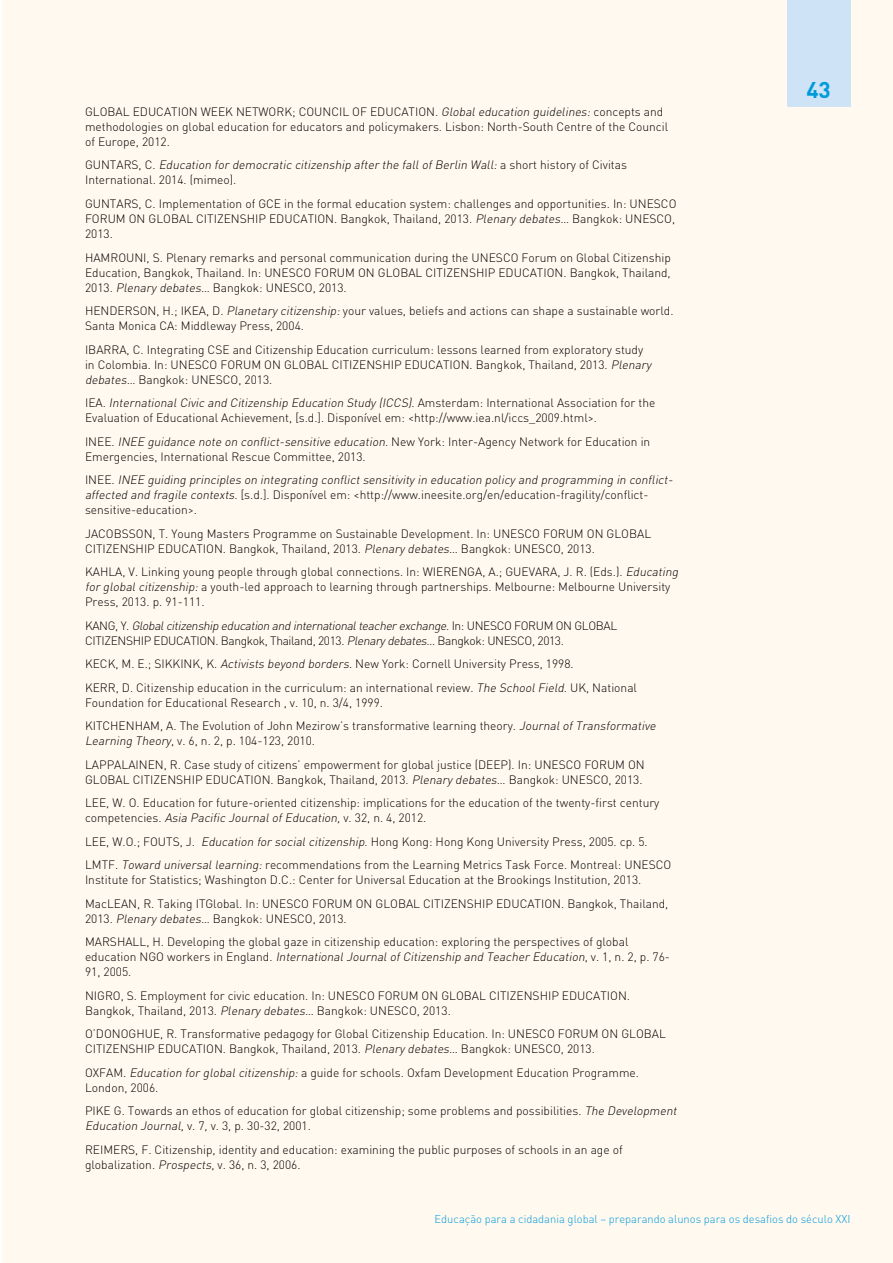
<style>
.page{position:relative;width:893px;height:1263px;background:#fff}
.page>*{position:absolute;margin:0;border:0;box-sizing:border-box;transform-origin:0 0}
.t1{font:700 22.5px "DIN";color:#009bdb}
.t2{font:300 12px/15px "DIN";color:#000}
.t3{font:italic 300 12px/15px "DIN";color:#000}
.t4{font:300 12px/15px "DIN";letter-spacing:-.03em;color:#000}
.t5{font:300 11.25px "DIN";color:#009bdb}
.s1{font-style:italic}
.s2{font-style:normal}
</style>
<div class="page">
<div style="left:2px;top:0;width:891px;height:1263px;background:#fff9ef"></div>
<div style="left:787px;top:0;width:63px;height:106px;background:#cfe3f6"></div>
<p class="t2" style="left:85px;top:104px;width:585px">GLOBAL EDUCATION WEEK NETWORK; COUNCIL OF EDUCATION. <span class="s1">Globaleducation guidelines:</span>concepts and methodologies on global education for educators and policymakers. Lisbon: North-South Centre of the Council of Europe, 2012.</p>
<p class="t2" style="left:85px;top:158px;width:543px">G U N TA R S , C . <span class="s1">Education for democratic citizenship after the fallofBerlin Wall:</span>a s h o rt h i s t o ry o f C i v i t a s<br>International. 2014. (mimeo).</p>
<p class="t2" style="left:85px;top:196px;width:593px;text-align:justify">GUNTARS, C. Implementation of GCE in the formal education system: challenges and opportunities. In: UNESCO FORUM ON GLOBAL CITIZENSHIP EDUCATION. Bangkok, Thailand, 2013. <span class="s1">Plenary debates…</span> Bangkok: UNESCO, 2013.</p>
<p class="t2" style="left:85px;top:250px;width:587px;text-align:justify">HAMROUNI, S. Plenary remarks and personal communication during the UNESCO Forum on Global Citizenship Education, Bangkok, Thailand. In: UNESCO FORUM ON GLOBAL CITIZENSHIP EDUCATION. Bangkok, Thailand, 2013. <span class="s1">Plenary debates…</span> Bangkok: UNESCO, 2013.</p>
<p class="t2" style="left:85px;top:303px;width:590px">HENDERSON, H.; IKEA, D. <span class="s1">Planetary citizenship:</span>your values, beliefs and actions can shape a sustainable world.<br>Santa Monica CA: Middleway Press, 2004.</p>
<p class="t2" style="left:85px;top:342px;width:570px">IBARRA, C. Integrating CSE and Citizenship Education curriculum: lessons learned from exploratory study in Colombia. In: UNESCO FORUM ON GLOBAL CITIZENSHIP EDUCATION. Bangkok, Thailand, 2013. <span class="s1">Plenary debates…</span> Bangkok: UNESCO, 2013.</p>
<p class="t2" style="left:85px;top:395px;width:572px">I EA . <span class="s1">InternationalCivic and Citizenship Education Study (ICCS)</span>. A m st e rd a m : I n t e rn a t i o n a l Ass o c i a t i o n fo r t h e<br>Evaluation of Educational Achievement, [s.d.]. Disponível em: &lt;http://www.iea.nl/iccs_2009.html&gt;.</p>
<p class="t2" style="left:85px;top:434px;width:567px">I N E E . <span class="s1">INEE guidance note on conflict-sensitive education.</span>N ew Yo rk : I n t e r-Ag e n cy N etwo rk fo r E d u ca t i o n i n<br>Emergencies, International Rescue Committee, 2013.</p>
<p class="t3" style="left:85px;top:472px;width:592px"><span class="s2">I N E E .</span> INEE guiding principles on integrating conflictsensitivity in education policy and programming in conflict&shy;affected and fragile contexts<span class="s2">. [s.d.]. Disponível em: &lt;http://www.ineesite.org/en/education-fragility/conflict&shy;sensitive-education&gt;.</span></p>
<p class="t2" style="left:85px;top:526px;width:568px">JACOBSSON, T. Young Masters Programme on Sustainable Development. In: UNESCO FORUM ON GLOBAL<br>CITIZENSHIP EDUCATION. Bangkok, Thailand, 2013. <span class="s1">Plenary debates…</span> Bangkok: UNESCO, 2013.</p>
<p class="t2" style="left:85px;top:564px;width:597px">KAHLA, V. Linking young people through global connections. In: WIERENGA, A.; GUEVARA, J. R. (Eds.). <span class="s1">Educating for globalcitizenship:</span>a youth-led approach to learning through partnerships. Melbourne: Melbourne University<br>Press, 2013. p. 91-111.</p>
<p class="t4" style="left:85px;top:618px;width:534px">KA N G , Y . <span class="s1">Globalcitizenship education and internationalteacherexchange</span>. I n : U N E S C O F O R U M O N G L O B A L<br>CITIZENSHIP EDUCATION. Bangkok, Thailand, 2013. <span class="s1">Plenarydebates…</span> Bangkok: UNESCO, 2013.</p>
<p class="t2" style="left:85px;top:652px;width:553px;line-height:23.5px">KECK, M. E.; SIKKINK, K. <span class="s1">Activists beyond borders</span>. New York: Cornell University Press, 1998.<br>KERR, D. Citizenship education in the curriculum: an international review. <span class="s1">The SchoolField</span>. UK, National</p>
<p class="t2" style="left:85px;top:690px;width:575px;line-height:23.5px">Foundation for Educational Research , v. 10, n. 3/4, 1999.<br>KITCHENHAM, A. The Evolution of John Mezirow’s transformative learning theory. <span class="s1">JournalofTransformative</span></p>
<p class="t2" style="left:85px;top:729px;width:561px;line-height:23.5px"><span class="s1">Learning Theory</span>, v. 6, n. 2, p. 104-123, 2010.<br>LAPPALAINEN, R. Case study of citizens’ empowerment for global justice (DEEP). In: UNESCO FORUM ON</p>
<p class="t2" style="left:85px;top:767px;width:576px;line-height:23.5px">GLOBAL CITIZENSHIP EDUCATION. Bangkok, Thailand, 2013. <span class="s1">Plenary debates…</span> Bangkok: UNESCO, 2013.<br>LEE, W. O. Education for future-oriented citizenship: implications for the education of the twenty-first century</p>
<p class="t2" style="left:85px;top:806px;width:588px;line-height:23.5px">co m p ete n c i es . <span class="s1">Asia Pacific JournalofEducation,</span>v. 3 2 , n . 4 , 2 0 1 2 .<br>LEE, W.O.; FOUTS, J. <span class="s1">Education for socialcitizenship</span>. Hong Kong: Hong Kong University Press, 2005. cp. 5.<br>LMTF. <span class="s1">Toward universallearning:</span>recommendations from the Learning Metrics Task Force. Montreal: UNESCO</p>
<p class="t2" style="left:85px;top:868px;width:585px;line-height:23.5px">Institute for Statistics; Washington D.C.: Center for Universal Education at the Brookings Institution, 2013.<br>MacLEAN, R. Taking ITGlobal. In: UNESCO FORUM ON GLOBAL CITIZENSHIP EDUCATION. Bangkok, Thailand,</p>
<p class="t2" style="left:85px;top:906px;width:545px;line-height:23.5px">2013. <span class="s1">Plenary debates…</span> Bangkok: UNESCO, 2013.<br>MARSHALL, H. Developing the global gaze in citizenship education: exploring the perspectives of global</p>
<p class="t3" style="left:85px;top:949px;width:586px"><span class="s2">e d u ca t i o n N G O wo rke rs i n E n g la n d .</span> InternationalJournalofCitizenship and Teacher Education<span class="s2">, v. 1 , n . 2 , p . 7 6 -<br>91, 2005.</span></p>
<p class="t2" style="left:85px;top:988px;width:547px">NIGRO, S. Employment for civic education. In: UNESCO FORUM ON GLOBAL CITIZENSHIP EDUCATION.<br>Bangkok, Thailand, 2013. <span class="s1">Plenary debates…</span> Bangkok: UNESCO, 2013.</p>
<p class="t2" style="left:85px;top:1026px;width:582px">O’DONOGHUE, R. Transformative pedagogy for Global Citizenship Education. In: UNESCO FORUM ON GLOBAL<br>CITIZENSHIP EDUCATION. Bangkok, Thailand, 2013. <span class="s1">Plenary debates…</span> Bangkok: UNESCO, 2013.</p>
<p class="t2" style="left:85px;top:1065px;width:555px">OXFAM. <span class="s1">Education for globalcitizenship:</span>a guide for schools. Oxfam Development Education Programme.<br>London, 2006.</p>
<p class="t2" style="left:85px;top:1103px;width:596px">PIKE G. Towards an ethos of education for global citizenship; some problems and possibilities. <span class="s1">The Development<br>Education Journal</span>, v. 7 , v. 3 , p . 30 -3 2 , 20 0 1 .</p>
<p class="t2" style="left:85px;top:1142px;width:539px">REIMERS, F. Citizenship, identity and education: examining the public purposes of schools in an age of globalization. <span class="s1">Prospects</span>, v. 36, n. 3, 2006.</p>
<h1 class="t1" style="left:806px;top:75px;width:26px">43</h1>
<p class="t5" style="left:435px;top:1212px;width:417px">Educação para a cidadania global – preparando alunos para os desafios do século XXI</p>
</div>
